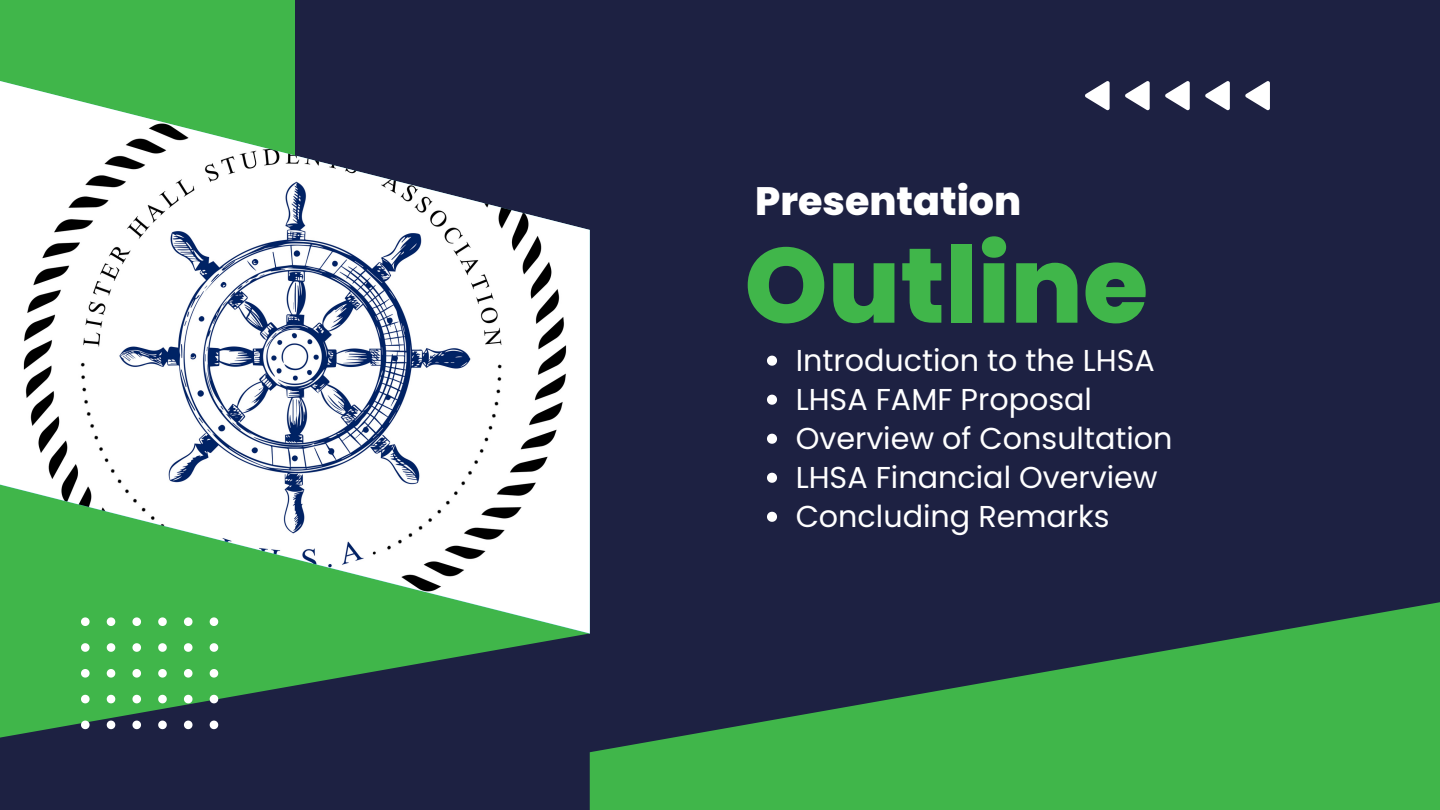
<style>
.page{position:relative;width:1440px;height:810px;background:#1d2142}
.page>*{position:absolute;margin:0;border:0;box-sizing:border-box;transform-origin:0 0}
.t1{font:800 106px "Poppins";color:#40b64a}
.t2{font:800 39.6px "Poppins";color:#fff}
.t3{font:30.2px/39px "Poppins";color:#fff}
</style>
<div class="page">
<svg style="left:0;top:634px;width:590px;height:133px"></svg>
<div style="left:0;top:0;width:295px;height:225px;background:#40b64a"></div>
<img style="left:0;top:81px;width:590px;height:552px">
<svg style="left:590px;top:602px;width:850px;height:208px;fill:#40b64a"></svg>
<svg style="left:81px;top:617px;width:9px;height:9px"></svg>
<svg style="left:107px;top:617px;width:8px;height:9px"></svg>
<svg style="left:132px;top:617px;width:9px;height:9px"></svg>
<svg style="left:158px;top:617px;width:9px;height:9px"></svg>
<svg style="left:184px;top:617px;width:9px;height:9px"></svg>
<svg style="left:210px;top:617px;width:8px;height:9px"></svg>
<svg style="left:81px;top:643px;width:9px;height:9px"></svg>
<svg style="left:107px;top:643px;width:8px;height:9px"></svg>
<svg style="left:132px;top:643px;width:9px;height:9px"></svg>
<svg style="left:158px;top:643px;width:9px;height:9px"></svg>
<svg style="left:184px;top:643px;width:9px;height:9px"></svg>
<svg style="left:210px;top:643px;width:8px;height:9px"></svg>
<svg style="left:81px;top:669px;width:9px;height:9px"></svg>
<svg style="left:107px;top:669px;width:8px;height:9px"></svg>
<svg style="left:132px;top:669px;width:9px;height:9px"></svg>
<svg style="left:158px;top:669px;width:9px;height:9px"></svg>
<svg style="left:184px;top:669px;width:9px;height:9px"></svg>
<svg style="left:210px;top:669px;width:8px;height:9px"></svg>
<svg style="left:81px;top:695px;width:9px;height:8px"></svg>
<svg style="left:107px;top:695px;width:8px;height:8px"></svg>
<svg style="left:132px;top:695px;width:9px;height:8px"></svg>
<svg style="left:158px;top:695px;width:9px;height:8px"></svg>
<svg style="left:184px;top:695px;width:9px;height:8px"></svg>
<svg style="left:210px;top:695px;width:8px;height:8px"></svg>
<svg style="left:81px;top:721px;width:9px;height:8px"></svg>
<svg style="left:107px;top:721px;width:8px;height:8px"></svg>
<svg style="left:132px;top:721px;width:9px;height:8px"></svg>
<svg style="left:158px;top:721px;width:9px;height:8px"></svg>
<svg style="left:184px;top:721px;width:9px;height:8px"></svg>
<svg style="left:210px;top:721px;width:8px;height:8px"></svg>
<svg style="left:1085px;top:81px;width:25px;height:29px"></svg>
<svg style="left:1125px;top:81px;width:25px;height:29px"></svg>
<svg style="left:1165px;top:81px;width:25px;height:29px"></svg>
<svg style="left:1205px;top:81px;width:25px;height:29px"></svg>
<svg style="left:1245px;top:81px;width:25px;height:29px"></svg>
<svg style="left:767px;top:356px;width:10px;height:10px"></svg>
<svg style="left:767px;top:395px;width:10px;height:10px"></svg>
<svg style="left:767px;top:434px;width:10px;height:10px"></svg>
<svg style="left:767px;top:473px;width:10px;height:10px"></svg>
<svg style="left:767px;top:512px;width:10px;height:10px"></svg>
<h2 class="t2" style="left:755px;top:173px;width:268px">Presentation</h2>
<h1 class="t1" style="left:744px;top:211px;width:405px">Outline</h1>
<p class="t3" style="left:796px;top:341px;width:378px">Introduction to the LHSA<br>LHSA FAMF Proposal<br>Overview of Consultation<br>LHSA Financial Overview<br>Concluding Remarks</p>
</div>
